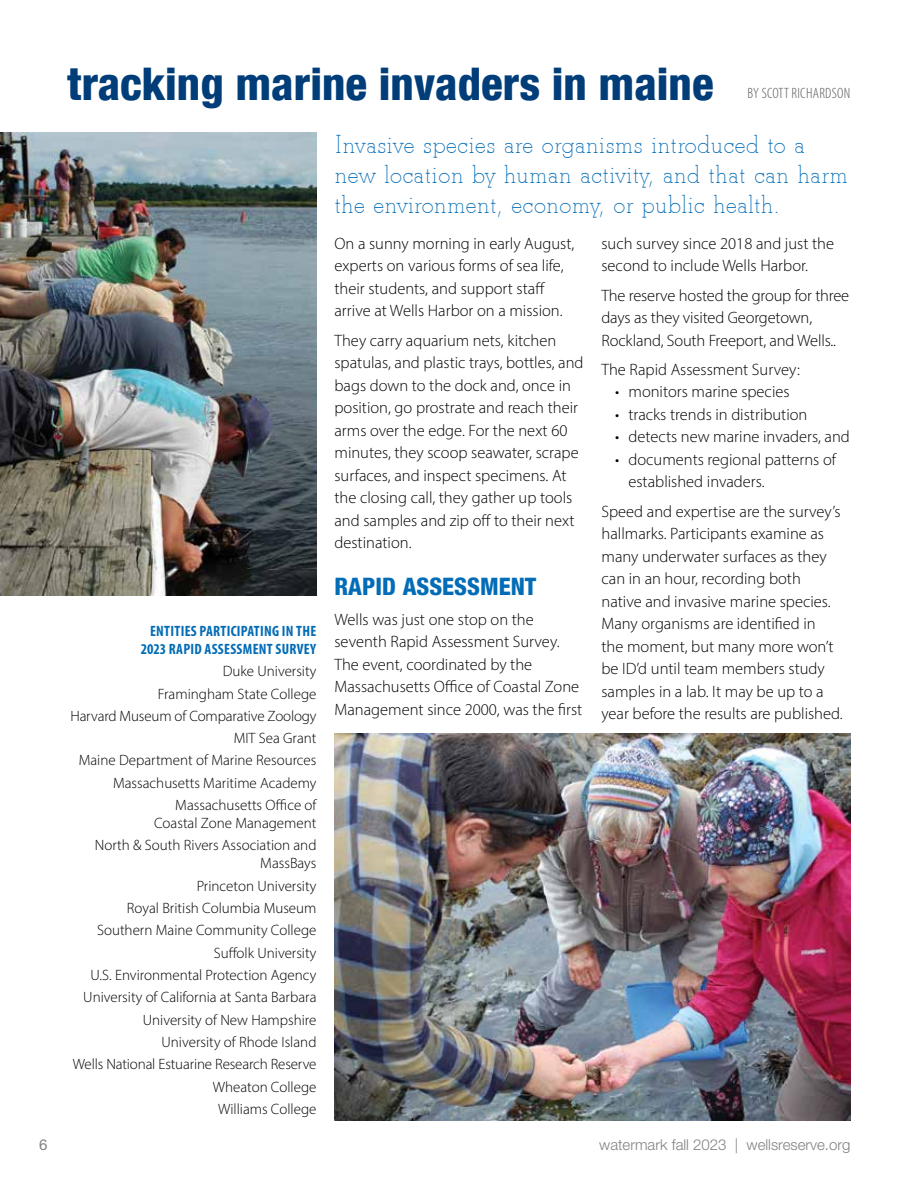
<style>
.page{position:relative;width:918px;height:1188px;background:#fff}
.page>*{position:absolute;margin:0;border:0;box-sizing:border-box;transform-origin:0 0}
.t1{font:800 condensed 45px "Helvetica Neue LT Com";color:#003d79}
.t2{font:300 27px/30px "Beton Com";color:#036cb6}
.t3{font:800 condensed 24px "Helvetica Neue LT Com";color:#036cb6}
.t4{font:300 16.5px/22.5px "Myriad Pro";color:#000}
.t5{font:300 15px/22.4px "Myriad Pro";color:#000;text-align:right}
.t6{font:700 condensed 15px/18px "Myriad Pro";letter-spacing:.02em;color:#036cb6;text-align:right}
.t7{font:300 15px "Helvetica Neue LT Std";color:#808285}
.t8{font:300 condensed 15px "Myriad Pro";letter-spacing:.02em;color:#58595b}
.t9{font:15px "Helvetica Neue LT Std";color:#808285}
</style>
<div class="page">
<img style="left:334px;top:734px;width:516px;height:386px">
<img style="left:0;top:133px;width:316px;height:463px">
<h1 class="t1" style="left:68px;top:56px;width:648px">tracking marine invaders in maine</h1>
<p class="t8" style="left:748px;top:85px;width:104px">BY SCOTT RICHARDSON</p>
<p class="t6" style="left:141px;top:622px;width:177px">ENTITIES PARTICIPATING IN THE<br>2023 RAPID ASSESSMENT SURVEY</p>
<p class="t5" style="left:70px;top:660px;width:248px">Duke University<br>Framingham State College<br>Harvard Museum of Comparative Zoology<br>MIT Sea Grant<br>Maine Department of Marine Resources<br>Massachusetts Maritime Academy<br>Massachusetts Office of</p>
<p class="t5" style="left:95px;top:812px;width:223px">Coastal Zone Management<br>North &amp; South Rivers Association and</p>
<p class="t5" style="left:73px;top:852px;width:245px">MassBays<br>Princeton University<br>Royal British Columbia Museum<br>Southern Maine Community College<br>Suffolk University<br>U.S. Environmental Protection Agency<br>University of California at Santa Barbara<br>University of New Hampshire<br>University of Rhode Island<br>Wells National Estuarine Research Reserve<br>Wheaton College<br>Williams College</p>
<h2 class="t2" style="left:334px;top:131px;width:515px">Invasive species are organisms introduced to a new location by human activity, and that can harm the environment, economy, or public health.</h2>
<p class="t4" style="left:334px;top:232px;width:241px">On a sunny morning in early August, experts on various forms of sea life, their students, and support staff arrive at Wells Harbor on a mission.</p>
<p class="t4" style="left:334px;top:329px;width:251px">They carry aquarium nets, kitchen spatulas, and plastic trays, bottles, and bags down to the dock and, once in position, go prostrate and reach their arms over the edge. For the next 60 minutes, they scoop seawater, scrape surfaces, and inspect specimens. At the closing call, they gather up tools and samples and zip off to their next destination.</p>
<h3 class="t3" style="left:334px;top:572px;width:203px">RAPID ASSESSMENT</h3>
<p class="t4" style="left:334px;top:608px;width:249px">Wells was just one stop on the seventh Rapid Assessment Survey.<br>The event, coordinated by the Massachusetts Office of Coastal Zone Management since 2000, was the first</p>
<p class="t4" style="left:602px;top:232px;width:234px">such survey since 2018 and just the second to include Wells Harbor.</p>
<p class="t4" style="left:602px;top:284px;width:249px">The reserve hosted the group for three days as they visited Georgetown,<br>Rockland, South Freeport, and Wells..</p>
<p class="t4" style="left:602px;top:358px;width:200px">The Rapid Assessment Survey:</p>
<p class="t4" style="left:615px;top:381px;width:176px">• monitors marine species</p>
<p class="t4" style="left:615px;top:403px;width:194px">• tracks trends in distribution</p>
<p class="t4" style="left:615px;top:426px;width:236px">• detects new marine invaders, and</p>
<p class="t4" style="left:628px;top:448px;width:209px;text-indent:-13px">• documents regional patterns of established invaders.</p>
<p class="t4" style="left:602px;top:500px;width:243px">Speed and expertise are the survey’s hallmarks. Participants examine as many underwater surfaces as they can in an hour, recording both native and invasive marine species.<br>Many organisms are identified in<br>the moment, but many more won’t be ID’d until team members study samples in a lab. It may be up to a year before the results are published.</p>
<p class="t9" style="left:39px;top:1136px;width:10px">6</p>
<p class="t7" style="left:599px;top:1135px;width:253px">watermark fall 2023 | wellsreserve.org</p>
</div>
